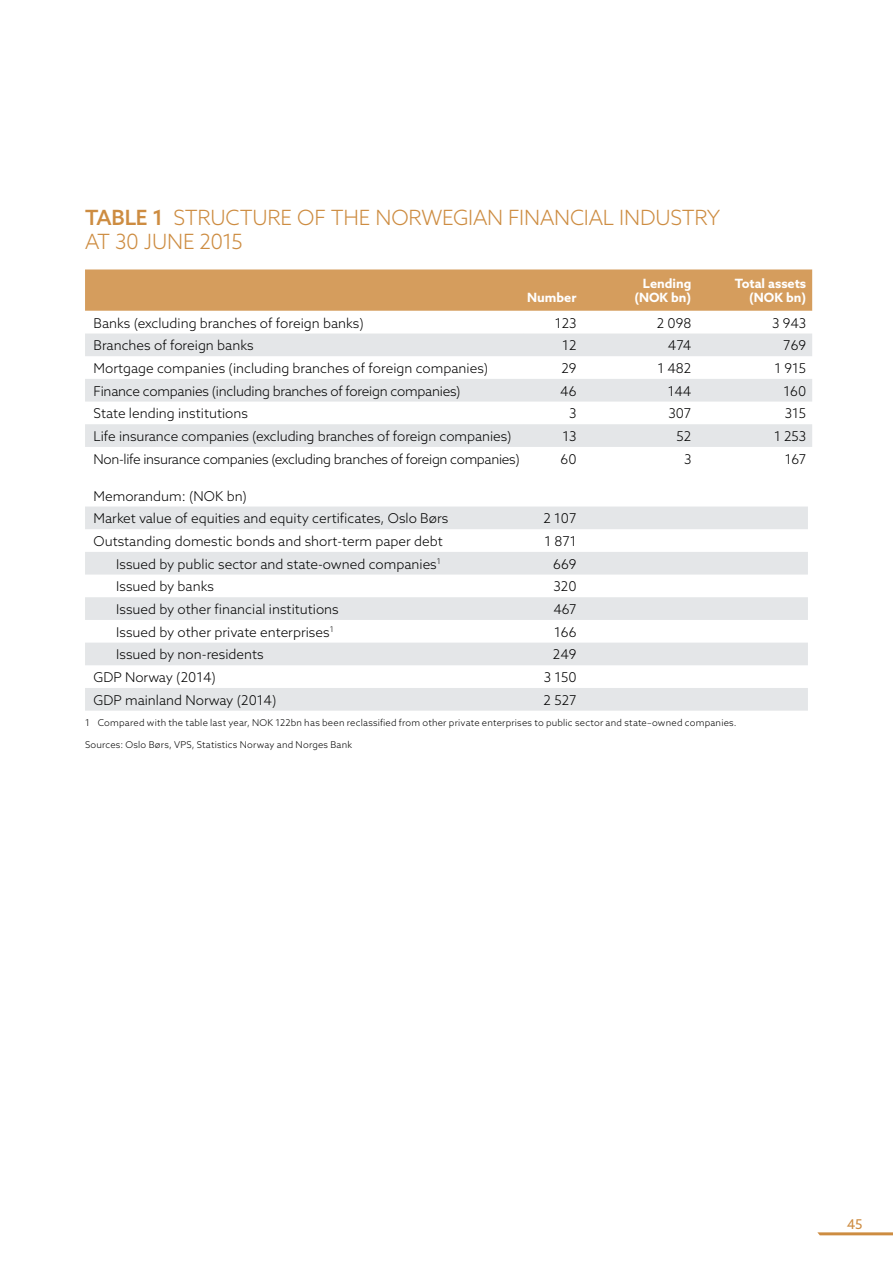
<style>
.page{position:relative;width:893px;height:1263px;background:#fff}
.page>*{position:absolute;margin:0;border:0;box-sizing:border-box;transform-origin:0 0}
.t1{font:300 21px "Azo Sans";letter-spacing:-.01em;color:#cd8c41}
.t2{font:300 21px "Azo Sans";letter-spacing:-.04em;color:#cd8c41}
.t3{font:300 13.5px/22.6px "Azo Sans";color:#000}
.t4{font:300 13.5px "Azo Sans";letter-spacing:-.025em;color:#000}
.t5{font:300 13.5px "Azo Sans";letter-spacing:-.02em;color:#000}
.t6{font:13.5px "Azo Sans";color:#cd8c41}
.t7{font:700 12.75px/14.2px "Azo Sans";color:#fff;text-align:right}
.t8{font:300 9.3px "Azo Sans";letter-spacing:.02em;color:#000}
.s1{font-weight:500}
</style>
<div class="page">
<svg style="left:817px;top:1232px;width:76px;height:3px"></svg>
<div style="left:85px;top:269px;width:727px;height:42px;background:#d59d5d"></div>
<svg style="left:85px;top:333px;width:727px;height:114px;fill:#e4e6e8"></svg>
<svg style="left:85px;top:506px;width:723px;height:205px;fill:#e4e6e8"></svg>
<h1 class="t1" style="left:85px;top:204px;width:140px"><span class="s1">Table 1</span> Structu</h1>
<h1 class="t1" style="left:268px;top:204px;width:452px">re of th e N orwegian fi nancial i ndustry</h1>
<h1 class="t2" style="left:85px;top:228px;width:159px">at 30 June 2015</h1>
<p class="t7" style="left:527px;top:290px;width:51px">Number</p>
<p class="t7" style="left:634px;top:276px;width:59px">Lending (NOK bn)</p>
<p class="t7" style="left:735px;top:276px;width:73px">Total assets (NOK bn)</p>
<p class="t3" style="left:94px;top:311px;width:272px">Banks (excluding branches of foreign banks)</p>
<p class="t3" style="left:555px;top:311px;width:23px">123</p>
<p class="t3" style="left:657px;top:311px;width:36px">2 098</p>
<p class="t3" style="left:772px;top:311px;width:36px">3 943</p>
<p class="t3" style="left:94px;top:334px;width:162px">Branches of foreign banks</p>
<p class="t3" style="left:562px;top:334px;width:16px">12</p>
<p class="t3" style="left:668px;top:334px;width:25px">474</p>
<p class="t3" style="left:783px;top:334px;width:24px">769</p>
<p class="t3" style="left:94px;top:357px;width:396px">Mortgage companies (including branches of foreign companies)</p>
<p class="t3" style="left:561px;top:357px;width:17px">29</p>
<p class="t3" style="left:657px;top:357px;width:36px">1 482</p>
<p class="t3" style="left:774px;top:357px;width:33px">1 915</p>
<p class="t5" style="left:94px;top:382px;width:369px">Finance companies (including branches of foreign companies)</p>
<p class="t3" style="left:560px;top:379px;width:18px">46</p>
<p class="t3" style="left:668px;top:379px;width:25px">144</p>
<p class="t3" style="left:783px;top:379px;width:24px">160</p>
<p class="t3" style="left:94px;top:402px;width:156px">State lending institutions</p>
<p class="t3" style="left:569px;top:402px;width:9px">3</p>
<p class="t3" style="left:668px;top:402px;width:24px">307</p>
<p class="t3" style="left:785px;top:402px;width:23px">315</p>
<p class="t3" style="left:94px;top:425px;width:419px">Life insurance companies (excluding branches of foreign companies)</p>
<p class="t3" style="left:562px;top:425px;width:16px">13</p>
<p class="t3" style="left:677px;top:425px;width:16px">52</p>
<p class="t3" style="left:774px;top:425px;width:34px">1 253</p>
<p class="t4" style="left:94px;top:450px;width:428px">Non-life insurance companies (excluding branches of foreign companies)</p>
<p class="t3" style="left:560px;top:447px;width:18px">60</p>
<p class="t3" style="left:684px;top:447px;width:9px">3</p>
<p class="t3" style="left:785px;top:447px;width:23px">167</p>
<p class="t3" style="left:94px;top:484px;width:111px">Memorandum: (NOK</p>
<p class="t3" style="left:94px;top:484px;width:356px;text-indent:133px">bn)<br>Market value of equities and equity certificates, Oslo Børs</p>
<p class="t3" style="left:543px;top:507px;width:35px">2 107</p>
<p class="t3" style="left:94px;top:530px;width:351px">Outstanding domestic bonds and short-term paper debt</p>
<p class="t3" style="left:544px;top:530px;width:34px">1 871</p>
<p class="t3" style="left:116px;top:552px;width:326px">Issued by public sector and state-owned companies<sup>1</sup></p>
<p class="t3" style="left:553px;top:552px;width:25px">669</p>
<p class="t3" style="left:116px;top:575px;width:99px">Issued by banks</p>
<p class="t3" style="left:554px;top:575px;width:24px">320</p>
<p class="t3" style="left:116px;top:598px;width:224px">Issued by other financial institutions</p>
<p class="t3" style="left:553px;top:598px;width:25px">467</p>
<p class="t3" style="left:116px;top:620px;width:219px">Issued by other private enterprises<sup>1</sup></p>
<p class="t3" style="left:554px;top:620px;width:24px">166</p>
<p class="t3" style="left:116px;top:643px;width:149px">Issued by non-residents</p>
<p class="t3" style="left:553px;top:643px;width:25px">249</p>
<p class="t3" style="left:94px;top:666px;width:124px">GDP Norway (2014)</p>
<p class="t3" style="left:544px;top:666px;width:34px">3 150</p>
<p class="t3" style="left:94px;top:688px;width:184px">GDP mainland Norway (2014)</p>
<p class="t3" style="left:544px;top:688px;width:34px">2 527</p>
<p class="t8" style="left:85px;top:717px;width:175px">1 Compared with the table last year, NOK</p>
<p class="t8" style="left:276px;top:717px;width:463px">122bn has been reclassified from other private enterprises to public sector and state–owned companies.</p>
<p class="t8" style="left:85px;top:739px;width:269px">Sources: Oslo Børs, VPS, Statistics N orway and N orges Bank</p>
<p class="t6" style="left:847px;top:1215px;width:17px">45</p>
</div>
